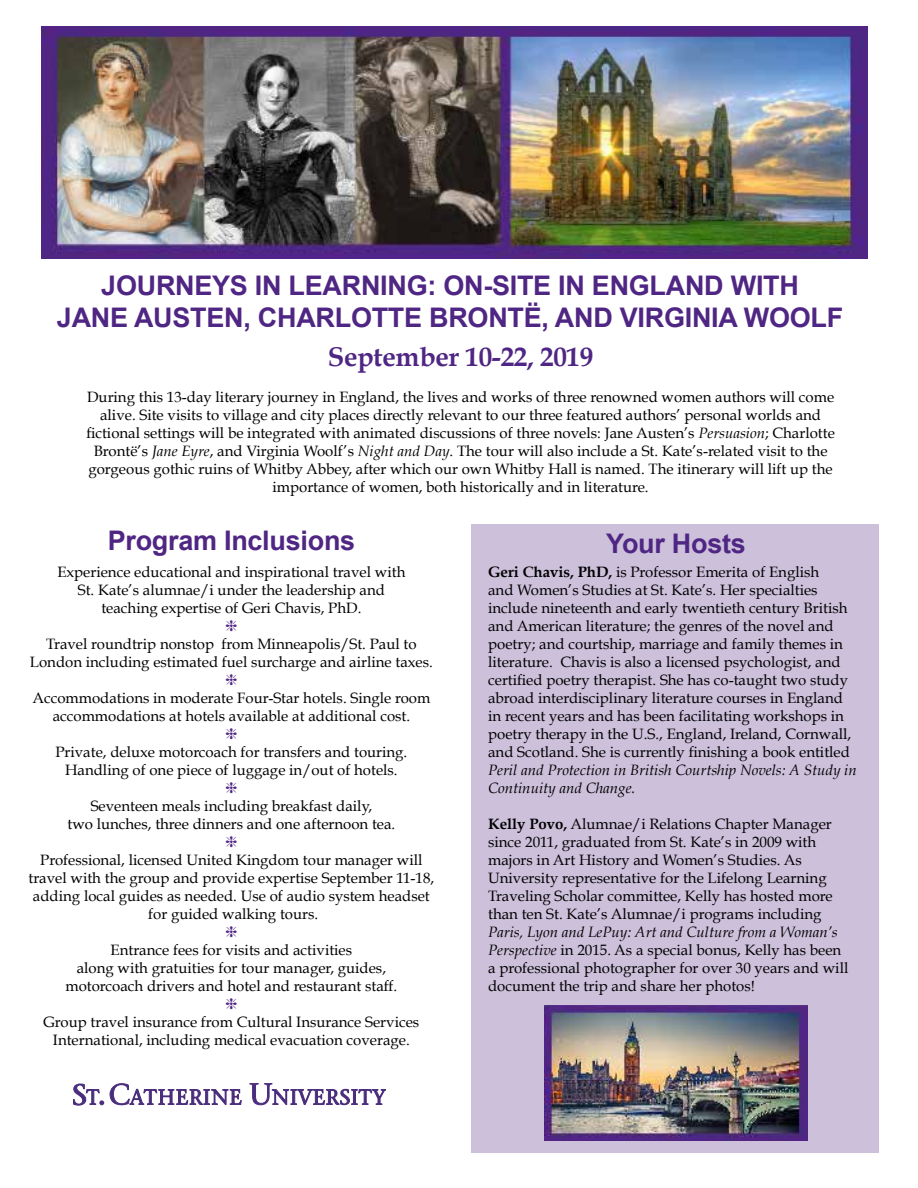
<style>
.page{position:relative;width:918px;height:1188px;background:#fff}
.page>*{position:absolute;margin:0;border:0;box-sizing:border-box;transform-origin:0 0}
.t1{font:700 27px/32.4px "Arial";letter-spacing:-.01em;color:#4f2683;text-align:center}
.t2{font:700 27px "Book Antiqua";letter-spacing:-.01em;color:#4f2683}
.t3{font:15px/18px "Book Antiqua";color:#000;text-align:center}
.t4{font:italic 15px/18px "Book Antiqua";color:#000}
.s1{font-style:italic}
.s2{font-weight:700}
</style>
<div class="page">
<div style="left:471px;top:524px;width:407px;height:629px;background:#ccc0db"></div>
<img style="left:42px;top:27px;width:826px;height:232px">
<img style="left:544px;top:1005px;width:264px;height:136px">
<svg style="left:73px;top:1084px;width:31px;height:21px"></svg>
<svg style="left:110px;top:1084px;width:131px;height:21px"></svg>
<svg style="left:250px;top:1083px;width:136px;height:22px"></svg>
<h1 class="t1" style="left:57px;top:270px;width:788px">JOURNEYS IN LEARNING: ON-SITE IN ENGLAND WITH<br>JANE AUSTEN, CHARLOTTE BRONTË, AND VIRGINIA WOOLF</h1>
<h1 class="t2" style="left:328px;top:341px;width:267px">September 10-22, 2019</h1>
<p class="t3" style="left:86px;top:388px;width:750px">During this 13-day literary journey in England, the lives and works of three renowned women authors will come alive. Site visits to village and city places directly relevant to our three featured authors’ personal worlds and fictional settings will be integrated with animated discussions of three novels: Jane Austen’s <span class="s1">Persuasion</span>; Charlotte Brontë’s <span class="s1">Jane Eyre</span>, and Virginia Woolf’s <span class="s1">Night and Day</span>. The tour will also include a St. Kate’s-related visit to the gorgeous gothic ruins of Whitby Abbey, after which our own Whitby Hall is named. The itinerary will lift up the importance of women, both historically and in literature.</p>
<h1 class="t1" style="left:606px;top:528px;width:141px">Your Hosts</h1>
<p class="t3" style="left:57px;top:563px;width:350px">Experience educational and inspirational travel with<br>St. Kate’s alumnae/i under the leadership and teaching expertise of Geri Chavis, PhD.</p>
<p class="t3" style="left:30px;top:635px;width:404px">Travel roundtrip nonstop from Minneapolis/St. Paul to<br>London including estimated fuel surcharge and airline taxes.</p>
<p class="t3" style="left:32px;top:689px;width:399px">Accommodations in moderate Four-Star hotels. Single room accommodations at hotels available at additional cost.</p>
<p class="t3" style="left:55px;top:743px;width:353px">Private, deluxe motorcoach for transfers and touring.<br>Handling of one piece of luggage in/out of hotels.</p>
<p class="t3" style="left:67px;top:797px;width:329px">Seventeen meals including breakfast daily,<br>two lunches, three dinners and one afternoon tea.</p>
<p class="t3" style="left:28px;top:851px;width:407px">Professional, licensed United Kingdom tour manager will travel with the group and provide expertise September 11-18, adding local guides as needed. Use of audio system headset for guided walking tours.</p>
<p class="t3" style="left:65px;top:941px;width:333px">Entrance fees for visits and activities<br>along with gratuities for tour manager, guides, motorcoach drivers and hotel and restaurant staff.</p>
<p class="t3" style="left:44px;top:1013px;width:377px">Group travel insurance from Cultural Insurance Services<br>International, including medical evacuation coverage.</p>
<h1 class="t1" style="left:108px;top:526px;width:249px">Program Inclusions</h1>
<p class="t3" style="left:488px;top:562px;width:365px;text-align:left"><span class="s2">Geri Chavis, PhD,</span> is Professor Emerita of English<br>and Women’s Studies at St. Kate’s. Her specialties include nineteenth and early twentieth century British and American literature; the genres of the novel and poetry; and courtship, marriage and family themes in literature. Chavis is also a licensed psychologist, and certified poetry therapist. She has co-taught two study abroad interdisciplinary literature courses in England in recent years and has been facilitating workshops in poetry therapy in the U.S., England, Ireland, Cornwall, and Scotland. She is currently finishing a book entitled</p>
<p class="t4" style="left:488px;top:761px;width:370px">Peril and Protection in British Courtship Novels: A Study in<br>Continuity and Change.</p>
<p class="t3" style="left:488px;top:814px;width:346px;text-align:left"><span class="s2">Kelly Povo,</span> Alumnae/i Relations Chapter Manager since 2011, graduated from St. Kate’s in 2009 with majors in Art History and Women’s Studies. As University representative for the Lifelong Learning Traveling Scholar committee, Kelly has hosted more than ten St. Kate’s Alumnae/i programs including</p>
<p class="t3" style="left:488px;top:922px;width:362px;text-align:left"><span class="s1">Paris, Lyon and LePuy: Art and Culture from a Woman’s Perspective</span> in 2015. As a special bonus, Kelly has been a professional photographer for over 30 years and will document the trip and share her photos!</p>
</div>
